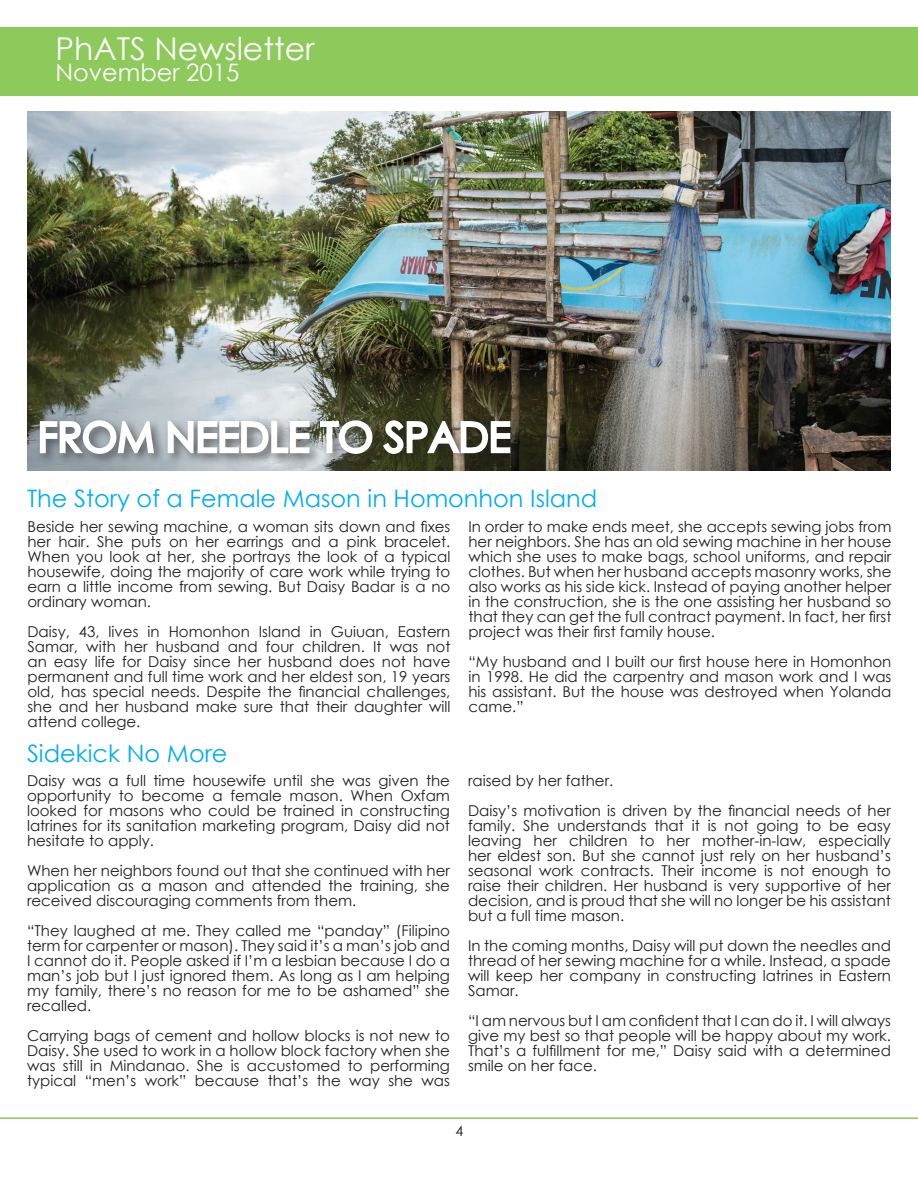
<style>
.page{position:relative;width:918px;height:1188px;background:#fff}
.page>*{position:absolute;margin:0;border:0;box-sizing:border-box;transform-origin:0 0}
.t1{font:31.5px "Century Gothic";color:#fff}
.t2{font:24px "Century Gothic";color:#00aeef}
.t3{font:24px "Century Gothic";color:#fff}
.t4{font:15px/15px "Century Gothic";color:#231f20;text-align:justify}
.t5{font:14.25px "Century Gothic";color:#231f20}
</style>
<div class="page">
<div style="left:0;top:27px;width:918px;height:69px;background:#8ec95c"></div>
<hr style="left:0;top:1118px;width:918px;height:1px;background:#8ec95c">
<img style="left:27px;top:112px;width:864px;height:359px">
<div style="left:36px;top:417px;width:487px;height:49px;background:#231f20;opacity:.6"></div>
<svg style="left:38px;top:419px;width:118px;height:36px"></svg>
<svg style="left:166px;top:419px;width:145px;height:36px"></svg>
<svg style="left:318px;top:419px;width:56px;height:36px"></svg>
<svg style="left:381px;top:418px;width:131px;height:37px"></svg>
<h1 class="t1" style="left:56px;top:27px;width:261px">PhATS Newsletter</h1>
<h2 class="t3" style="left:56px;top:55px;width:185px">November 2015</h2>
<h2 class="t2" style="left:27px;top:482px;width:572px">The Story of a Female Mason in Homonhon Island</h2>
<p class="t4" style="left:27px;top:519px;width:425px">Beside her sewing machine, a woman sits down and fixes her hair. She puts on her earrings and a pink bracelet.<br>When you look at her, she portrays the look of a typical housewife, doing the majority of care work while trying to earn a little income from sewing. But Daisy Badar is a no ordinary woman.</p>
<p class="t4" style="left:27px;top:624px;width:425px">Daisy, 43, lives in Homonhon Island in Guiuan, Eastern Samar, with her husband and four children. It was not an easy life for Daisy since her husband does not have permanent and full time work and her eldest son, 19 years old, has special needs. Despite the financial challenges, she and her husband make sure that their daughter will attend college.</p>
<h2 class="t2" style="left:27px;top:737px;width:202px">Sidekick No More</h2>
<p class="t4" style="left:27px;top:773px;width:425px">Daisy was a full time housewife until she was given the opportunity to become a female mason. When Oxfam looked for masons who could be trained in constructing latrines for its sanitation marketing program, Daisy did not hesitate to apply.</p>
<p class="t4" style="left:27px;top:863px;width:425px">When her neighbors found out that she continued with her application as a mason and attended the training, she received discouraging comments from them.</p>
<p class="t4" style="left:27px;top:923px;width:425px">“They laughed at me. They called me “panday” (Filipino term for carpenter or mason). They said it’s a man’s job and I cannot do it. People asked if I’m a lesbian because I do a man’s job but I just ignored them. As long as I am helping my family, there’s no reason for me to be ashamed” she recalled.</p>
<p class="t4" style="left:27px;top:1028px;width:425px">Carrying bags of cement and hollow blocks is not new to Daisy. She used to work in a hollow block factory when she was still in Mindanao. She is accustomed to performing typical “men’s work” because that’s the way she was</p>
<p class="t4" style="left:468px;top:519px;width:425px">In order to make ends meet, she accepts sewing jobs from her neighbors. She has an old sewing machine in her house which she uses to make bags, school uniforms, and repair clothes. But when her husband accepts masonry works, she also works as his side kick. Instead of paying another helper in the construction, she is the one assisting her husband so that they can get the full contract payment. In fact, her first project was their first family house.</p>
<p class="t4" style="left:468px;top:654px;width:425px">“My husband and I built our first house here in Homonhon in 1998. He did the carpentry and mason work and I was his assistant. But the house was destroyed when Yolanda came.”</p>
<p class="t4" style="left:468px;top:766px;width:425px;line-height:30px">raised by her father.<br>Daisy’s motivation is driven by the financial needs of her</p>
<p class="t4" style="left:468px;top:818px;width:425px">family. She understands that it is not going to be easy leaving her children to her mother-in-law, especially her eldest son. But she cannot just rely on her husband’s seasonal work contracts. Their income is not enough to raise their children. Her husband is very supportive of her decision, and is proud that she will no longer be his assistant but a full time mason.</p>
<p class="t4" style="left:468px;top:938px;width:425px">In the coming months, Daisy will put down the needles and thread of her sewing machine for a while. Instead, a spade will keep her company in constructing latrines in Eastern Samar.</p>
<p class="t4" style="left:468px;top:1013px;width:425px">“I am nervous but I am confident that I can do it. I will always give my best so that people will be happy about my work.<br>That’s a fulfillment for me,” Daisy said with a determined smile on her face.</p>
<p class="t5" style="left:456px;top:1121px;width:9px">4</p>
</div>
